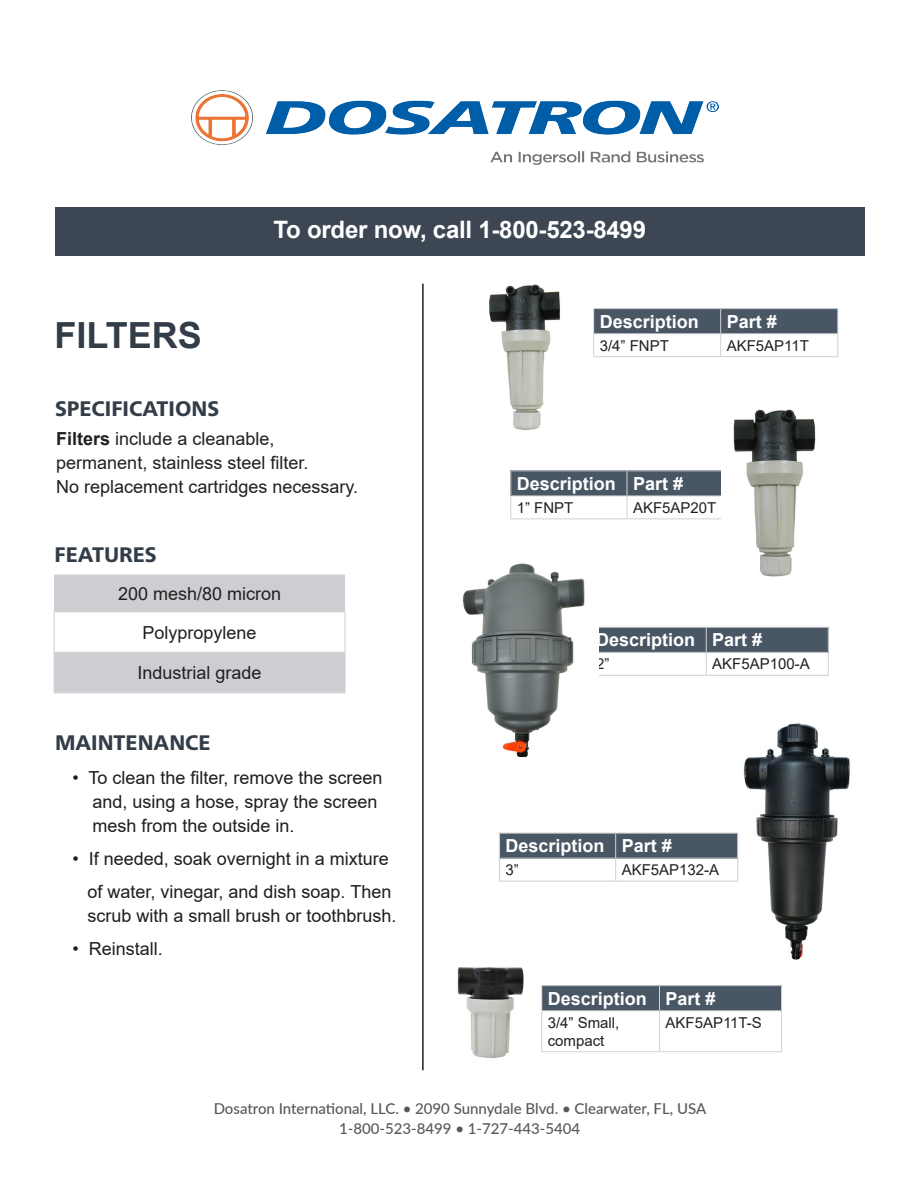
<style>
.page{position:relative;width:918px;height:1188px;background:#fff}
.page>*{position:absolute;margin:0;border:0;box-sizing:border-box;transform-origin:0 0}
.t1{font:700 36px "Arial";color:#333d48}
.t2{font:700 24px "Arial";letter-spacing:-.01em;color:#fff}
.t3{font:800 21px "Frutiger Neue LT Pro";color:#323d48}
.t4{font:18px/24px "Arial";color:#201d1e}
.t5{font:18px "Arial";color:#231f20}
.t6{font:700 18px "Arial";color:#fff}
.t7{font:500 15px "Lato";color:#57585a}
.t8{font:15px "Arial";color:#231f20}
.s1{font-weight:700}
</style>
<div class="page">
<img style="left:716px;top:723px;width:134px;height:237px">
<div style="left:594px;top:309px;width:127px;height:25px;background:#495664"></div>
<div style="left:721px;top:309px;width:117px;height:25px;background:#495664"></div>
<hr style="left:593px;top:308px;width:128px;height:1px;background:#d1d2d4">
<hr style="left:721px;top:308px;width:117px;height:1px;background:#d1d2d4">
<hr style="left:593px;top:333px;width:128px;height:1px;background:#d1d2d4">
<svg style="left:593px;top:309px;width:1px;height:47px"></svg>
<hr style="left:721px;top:333px;width:117px;height:1px;background:#d1d2d4">
<svg style="left:720px;top:309px;width:1px;height:47px"></svg>
<svg style="left:837px;top:309px;width:1px;height:47px"></svg>
<hr style="left:593px;top:356px;width:128px;height:1px;background:#d1d2d4">
<hr style="left:721px;top:356px;width:117px;height:1px;background:#d1d2d4">
<div style="left:511px;top:471px;width:116px;height:25px;background:#495664"></div>
<div style="left:627px;top:471px;width:122px;height:25px;background:#495664"></div>
<hr style="left:510px;top:470px;width:117px;height:1px;background:#d1d2d4">
<hr style="left:627px;top:470px;width:122px;height:1px;background:#d1d2d4">
<hr style="left:510px;top:496px;width:117px;height:1px;background:#d1d2d4">
<svg style="left:510px;top:471px;width:1px;height:47px"></svg>
<hr style="left:627px;top:496px;width:122px;height:1px;background:#d1d2d4">
<svg style="left:627px;top:471px;width:1px;height:47px"></svg>
<hr style="left:510px;top:518px;width:117px;height:1px;background:#d1d2d4">
<hr style="left:627px;top:518px;width:122px;height:1px;background:#d1d2d4">
<div style="left:590px;top:627px;width:116px;height:25px;background:#495664"></div>
<div style="left:706px;top:627px;width:122px;height:25px;background:#495664"></div>
<hr style="left:590px;top:627px;width:116px;height:1px;background:#d1d2d4">
<hr style="left:706px;top:627px;width:123px;height:1px;background:#d1d2d4">
<hr style="left:590px;top:652px;width:116px;height:1px;background:#d1d2d4">
<hr style="left:706px;top:652px;width:123px;height:1px;background:#d1d2d4">
<svg style="left:706px;top:628px;width:1px;height:47px"></svg>
<svg style="left:828px;top:628px;width:1px;height:47px"></svg>
<hr style="left:590px;top:675px;width:116px;height:1px;background:#d1d2d4">
<hr style="left:706px;top:675px;width:123px;height:1px;background:#d1d2d4">
<div style="left:542px;top:986px;width:118px;height:25px;background:#495664"></div>
<div style="left:660px;top:986px;width:122px;height:25px;background:#495664"></div>
<hr style="left:541px;top:985px;width:119px;height:1px;background:#d1d2d4">
<svg style="left:541px;top:986px;width:1px;height:24px"></svg>
<hr style="left:660px;top:985px;width:122px;height:1px;background:#d1d2d4">
<svg style="left:659px;top:986px;width:1px;height:24px"></svg>
<svg style="left:781px;top:986px;width:1px;height:24px"></svg>
<hr style="left:541px;top:1010px;width:119px;height:1px;background:#d1d2d4">
<hr style="left:541px;top:1011px;width:1px;height:40px;background:#d1d2d4">
<hr style="left:660px;top:1010px;width:122px;height:1px;background:#d1d2d4">
<hr style="left:659px;top:1011px;width:1px;height:40px;background:#d1d2d4">
<hr style="left:781px;top:1011px;width:1px;height:40px;background:#d1d2d4">
<hr style="left:541px;top:1051px;width:119px;height:1px;background:#d1d2d4">
<hr style="left:660px;top:1051px;width:122px;height:1px;background:#d1d2d4">
<img style="left:489px;top:284px;width:72px;height:146px">
<img style="left:457px;top:967px;width:67px;height:91px">
<img style="left:462px;top:563px;width:137px;height:194px">
<img style="left:722px;top:409px;width:94px;height:168px">
<div style="left:499px;top:833px;width:117px;height:25px;background:#495664"></div>
<div style="left:616px;top:833px;width:122px;height:25px;background:#495664"></div>
<hr style="left:499px;top:833px;width:117px;height:1px;background:#d1d2d4">
<hr style="left:616px;top:833px;width:122px;height:1px;background:#d1d2d4">
<svg style="left:499px;top:834px;width:1px;height:47px"></svg>
<svg style="left:737px;top:834px;width:1px;height:47px"></svg>
<hr style="left:499px;top:881px;width:117px;height:1px;background:#d1d2d4">
<hr style="left:616px;top:881px;width:122px;height:1px;background:#d1d2d4">
<hr style="left:500px;top:858px;width:116px;height:1px;background:#d1d2d4">
<hr style="left:616px;top:858px;width:121px;height:1px;background:#d1d2d4">
<svg style="left:615px;top:834px;width:1px;height:47px"></svg>
<hr style="left:422px;top:284px;width:2px;height:786px;background:#231f20">
<svg style="left:54px;top:575px;width:291px;height:117px"></svg>
<hr style="left:54px;top:611px;width:292px;height:1px;background:#d1d2d4">
<hr style="left:55px;top:652px;width:289px;height:1px;background:#d1d2d4">
<hr style="left:54px;top:692px;width:292px;height:1px;background:#d1d2d4">
<hr style="left:54px;top:612px;width:1px;height:40px;background:#d1d2d4">
<hr style="left:344px;top:612px;width:2px;height:40px;background:#d1d2d4">
<hr style="left:54px;top:652px;width:1px;height:40px;background:#d1d2d4">
<hr style="left:344px;top:652px;width:2px;height:40px;background:#d1d2d4">
<div style="left:55px;top:207px;width:810px;height:48px;background:#3c4753"></div>
<img style="left:191px;top:90px;width:527px;height:75px">
<p class="t1" style="left:55px;top:310px;width:149px">FILTERS</p>
<p class="t3" style="left:55px;top:396px;width:166px">SPECIFICATIONS</p>
<p class="t2" style="left:274px;top:213px;width:374px">To order now, call 1-800-523-8499</p>
<p class="t6" style="left:600px;top:309px;width:101px">Description</p>
<p class="t6" style="left:727px;top:309px;width:52px">Part #</p>
<p class="t8" style="left:600px;top:335px;width:71px">3/4” FNPT</p>
<p class="t8" style="left:727px;top:335px;width:84px">AKF5AP11T</p>
<p class="t5" style="left:56px;top:427px;width:220px"><span class="s1">Filters</span> include a cleanable,</p>
<p class="t5" style="left:56px;top:451px;width:254px">permanent, stainless steel filter.</p>
<p class="t5" style="left:56px;top:475px;width:303px">No replacement cartridges necessary.</p>
<p class="t3" style="left:55px;top:542px;width:104px">FEATURES</p>
<p class="t5" style="left:118px;top:581px;width:165px">200 mesh/80 micron</p>
<p class="t5" style="left:143px;top:620px;width:116px">Polypropylene</p>
<p class="t5" style="left:138px;top:660px;width:126px">Industrial grade</p>
<p class="t3" style="left:55px;top:730px;width:157px">MAINTENANCE</p>
<p class="t4" style="left:73px;top:766px;width:312px">• To clean the filter, remove the screen</p>
<p class="t4" style="left:93px;top:790px;width:287px">and, using a hose, spray the screen mesh from the outside in.</p>
<p class="t4" style="left:73px;top:842px;width:320px;line-height:33px;text-align:right">• If needed, soak overnight in a mixture of water, vinegar, and dish soap. Then</p>
<p class="t4" style="left:88px;top:904px;width:311px">scrub with a small brush or toothbrush.</p>
<p class="t4" style="left:73px;top:937px;width:92px">• Reinstall.</p>
<p class="t6" style="left:517px;top:471px;width:101px">Description</p>
<p class="t6" style="left:633px;top:471px;width:52px">Part #</p>
<p class="t8" style="left:517px;top:497px;width:58px">1” FNPT</p>
<p class="t8" style="left:633px;top:497px;width:85px">AKF5AP20T</p>
<p class="t6" style="left:596px;top:627px;width:101px">Description</p>
<p class="t6" style="left:712px;top:627px;width:52px">Part #</p>
<p class="t8" style="left:596px;top:654px;width:15px">2”</p>
<p class="t8" style="left:712px;top:654px;width:99px">AKF5AP100-A</p>
<p class="t6" style="left:505px;top:833px;width:101px">Description</p>
<p class="t6" style="left:622px;top:833px;width:52px">Part #</p>
<p class="t8" style="left:505px;top:860px;width:15px">3”</p>
<p class="t8" style="left:622px;top:860px;width:99px">AKF5AP132-A</p>
<p class="t6" style="left:548px;top:986px;width:101px">Description</p>
<p class="t6" style="left:666px;top:986px;width:52px">Part #</p>
<p class="t8" style="left:548px;top:1012px;width:73px">3/4” Small,</p>
<p class="t8" style="left:548px;top:1030px;width:58px">compact</p>
<p class="t8" style="left:666px;top:1012px;width:98px">AKF5AP11T-S</p>
<p class="t7" style="left:214px;top:1098px;width:494px">Dosatron International, LLC. • 2090 Sunnydale Blvd. • Clearwater, FL, USA</p>
<p class="t7" style="left:339px;top:1118px;width:243px">1-800-523-8499 • 1-727-443-5404</p>
</div>
